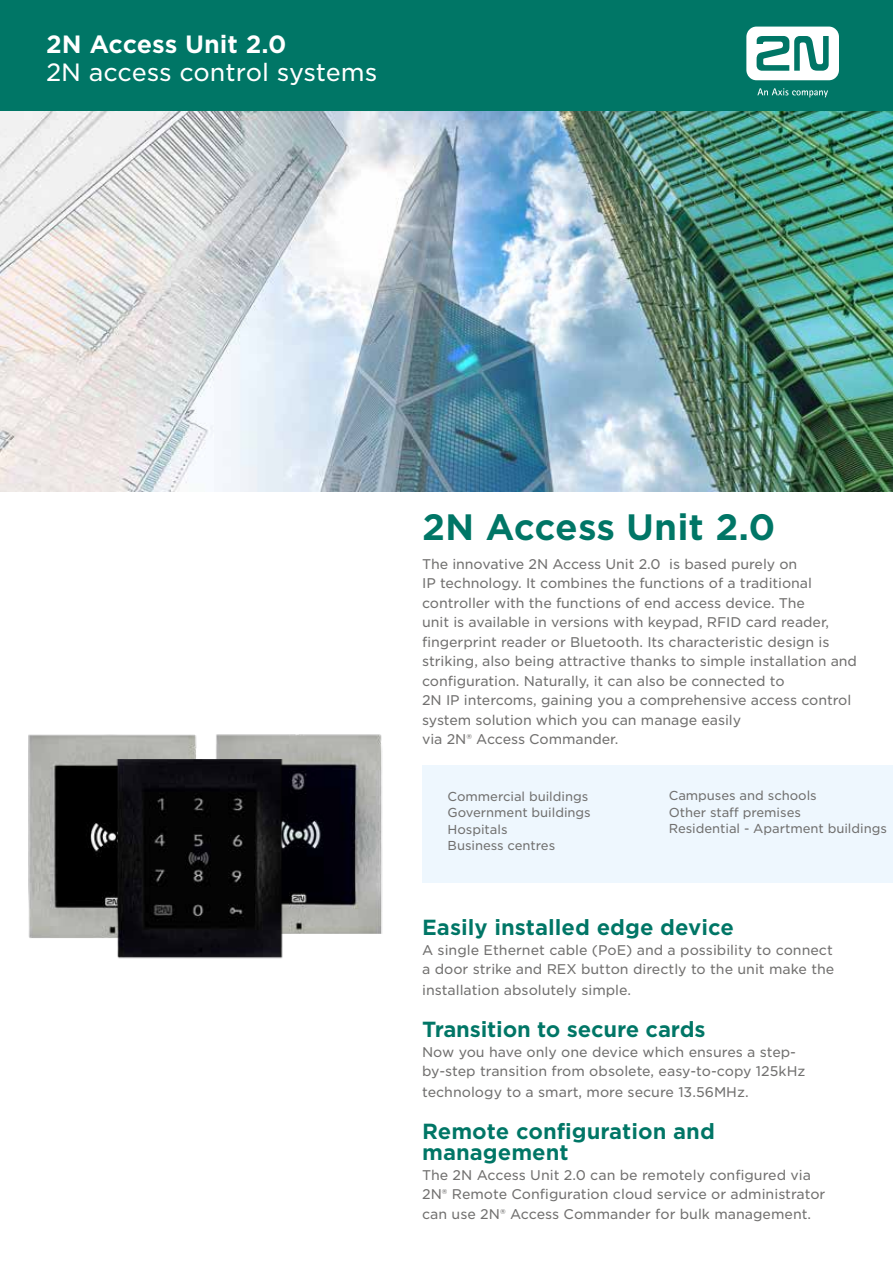
<style>
.page{position:relative;width:893px;height:1263px;background:#fff}
.page>*{position:absolute;margin:0;border:0;box-sizing:border-box;transform-origin:0 0}
.t1{font:700 35.25px "Gotham S Sm";color:#007666}
.t2{font:24px "Gotham S Sm";letter-spacing:-.005em;color:#fff}
.t3{font:700 24px "Gotham S Sm";color:#fff}
.t4{font:700 21px/21px "Gotham S Sm";color:#007666}
.t5{font:13.5px/19.5px "Gotham S Sm";letter-spacing:-.005em;color:#71706f}
.t6{font:12.45px/16.5px "Gotham S Sm";letter-spacing:-.005em;color:#71706f}
</style>
<div class="page">
<img style="left:0;top:111px;width:893px;height:380px">
<div style="left:0;top:0;width:893px;height:111px;background:#007666"></div>
<div style="left:422px;top:765px;width:471px;height:117px;background:#eef7fe"></div>
<svg style="left:746px;top:27px;width:93px;height:53px"></svg>
<svg style="left:757px;top:88px;width:71px;height:9px"></svg>
<img style="left:221px;top:734px;width:162px;height:199px">
<img style="left:28px;top:734px;width:193px;height:204px">
<img style="left:107px;top:759px;width:184px;height:200px">
<h2 class="t3" style="left:46px;top:28px;width:242px">2N Access Unit 2.0</h2>
<h2 class="t2" style="left:46px;top:56px;width:333px">2N access control systems</h2>
<h1 class="t1" style="left:422px;top:503px;width:355px">2N Access Unit 2.0</h1>
<p class="t5" style="left:422px;top:554px;width:436px">The innovative 2N Access Unit 2.0 is based purely on<br>IP technology. It combines the functions of a traditional controller with the functions of end access device. The<br>unit is available in versions with keypad, RFID card reader, fingerprint reader or Bluetooth. Its characteristic design is striking, also being attractive thanks to simple installation and configuration. Naturally, it can also be connected to<br>2N IP intercoms, gaining you a comprehensive access control system solution which you can manage easily<br>via 2N® Access Commander.</p>
<p class="t6" style="left:448px;top:787px;width:145px">Commercial buildings<br>Government buildings<br>Hospitals<br>Business centres</p>
<p class="t6" style="left:669px;top:787px;width:220px">Campuses and schools<br>Other staff premises<br>Residential - Apartment buildings</p>
<h3 class="t4" style="left:422px;top:917px;width:313px">Easily installed edge device</h3>
<p class="t5" style="left:422px;top:940px;width:414px">A single Ethernet cable (PoE) and a possibility to connect a door strike and REX button directly to the unit make the</p>
<p class="t5" style="left:422px;top:980px;width:211px">installation absolutely simple.</p>
<h3 class="t4" style="left:422px;top:1019px;width:285px">Transition to secure cards</h3>
<p class="t5" style="left:422px;top:1042px;width:385px">Now you have only one device which ensures a step&shy;by-step transition from obsolete, easy-to-copy 125kHz</p>
<p class="t5" style="left:422px;top:1082px;width:328px">technology to a smart, more secure 13.56MHz.</p>
<h3 class="t4" style="left:422px;top:1121px;width:294px">Remote configuration and management</h3>
<p class="t5" style="left:422px;top:1165px;width:405px">The 2N Access Unit 2.0 can be remotely configured via<br>2N® Remote Configuration cloud service or administrator can use 2N® Access Commander for bulk management.</p>
</div>
